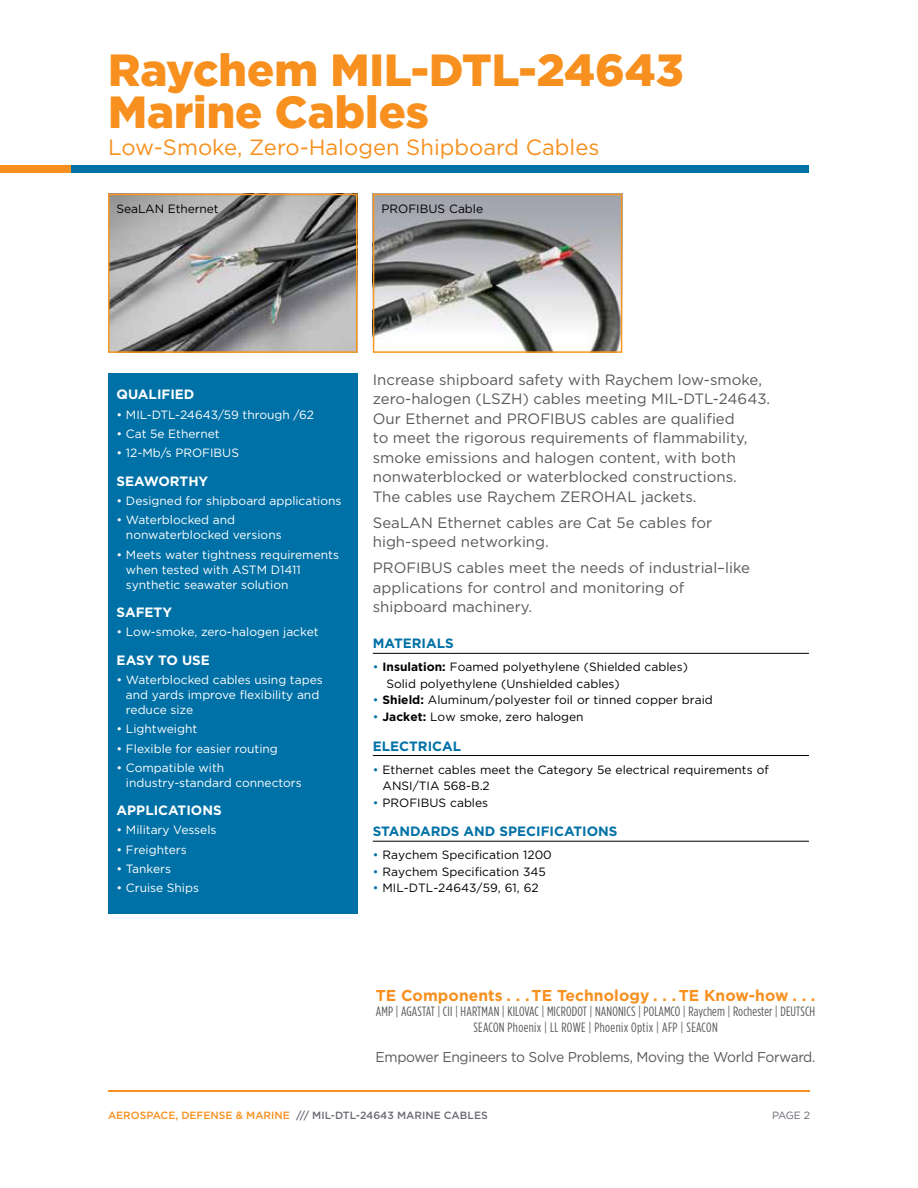
<style>
.page{position:relative;width:918px;height:1188px;background:#fff}
.page>*{position:absolute;margin:0;border:0;box-sizing:border-box;transform-origin:0 0}
.t1{font:900 45px/42px "Gotham";color:#f7901e}
.t2{font:22.05px "Gotham";color:#f7901e}
.t3{font:700 15.75px "Gotham";letter-spacing:.005em;color:#f7901e}
.t4{font:15px/19.5px "Gotham";color:#58595b}
.t5{font:14.25px "Gotham";letter-spacing:-.025em;color:#58595b}
.t6{font:13.5px/15.9px "Gotham Condensed";letter-spacing:.01em;color:#58595b;text-align:center}
.t7{font:700 13.5px "Gotham";color:#fff}
.t8{font:700 13.5px "Gotham";color:#0071a6}
.t9{font:12px/15px "Gotham";color:#fff}
.t10{font:12px/16.5px "Gotham";color:#000}
.t11{font:500 10.5px "Gotham";color:#696b73}
.t12{font:10.5px "Gotham";color:#696b73}
.s1{color:#0071a6}
.s2{font-weight:700}
.s3{color:#f7901e}
</style>
<div class="page">
<hr style="left:108px;top:1090px;width:702px;height:1px;background:#f7901e">
<img style="left:111px;top:197px;width:243px;height:153px">
<div style="left:108px;top:194px;width:249px;height:159px;border:2px solid #f8971d"></div>
<img style="left:376px;top:197px;width:243px;height:153px">
<div style="left:373px;top:194px;width:249px;height:159px;border:2px solid #f8971d"></div>
<div style="left:108px;top:373px;width:249px;height:541px;background:#0071a6"></div>
<hr style="left:373px;top:653px;width:436px;height:1px;background:#000">
<hr style="left:373px;top:755px;width:436px;height:1px;background:#000">
<hr style="left:373px;top:841px;width:436px;height:1px;background:#000">
<div style="left:71px;top:165px;width:738px;height:7px;background:#0071a6"></div>
<div style="left:0;top:165px;width:71px;height:7px;background:#f7901e"></div>
<h1 class="t1" style="left:108px;top:49px;width:577px">Raychem MIL-DTL-24643<br>Marine Cables</h1>
<h2 class="t2" style="left:108px;top:133px;width:493px">Low-Smoke, Zero-Halogen Shipboard Cables</h2>
<p class="t10" style="left:117px;top:200px;width:103px">SeaLAN Ethernet</p>
<p class="t10" style="left:381px;top:200px;width:103px">PROFIBUS Cable</p>
<p class="t7" style="left:117px;top:386px;width:79px">QUALIFIED</p>
<p class="t9" style="left:117px;top:407px;width:199px">• MIL-DTL-24643/59 through /62</p>
<p class="t9" style="left:117px;top:426px;width:105px">• Cat 5e Ethernet</p>
<p class="t9" style="left:117px;top:445px;width:124px">• 12-Mb/s PROFIBUS</p>
<p class="t7" style="left:117px;top:472px;width:93px">SEAWORTHY</p>
<p class="t9" style="left:117px;top:493px;width:226px">• Designed for shipboard applications</p>
<p class="t9" style="left:126px;top:512px;width:157px;text-indent:-9px">• Waterblocked and nonwaterblocked versions</p>
<p class="t9" style="left:126px;top:547px;width:215px;text-indent:-9px">• Meets water tightness requirements when tested with ASTM D1411 synthetic seawater solution</p>
<p class="t7" style="left:117px;top:603px;width:57px">SAFETY</p>
<p class="t9" style="left:117px;top:624px;width:203px">• Low-smoke, zero-halogen jacket</p>
<p class="t7" style="left:117px;top:651px;width:95px">EASY TO USE</p>
<p class="t9" style="left:126px;top:672px;width:198px;text-indent:-9px">• Waterblocked cables using tapes and yards improve flexibility and reduce size</p>
<p class="t9" style="left:117px;top:721px;width:82px">• Lightweight</p>
<p class="t9" style="left:117px;top:741px;width:163px">• Flexible for easier routing</p>
<p class="t9" style="left:126px;top:760px;width:177px;text-indent:-9px">• Compatible with industry-standard connectors</p>
<p class="t7" style="left:117px;top:801px;width:107px">APPLICATIONS</p>
<p class="t9" style="left:117px;top:822px;width:101px">• Military Vessels</p>
<p class="t9" style="left:117px;top:842px;width:72px">• Freighters</p>
<p class="t9" style="left:117px;top:861px;width:56px">• Tankers</p>
<p class="t9" style="left:117px;top:880px;width:84px">• Cruise Ships</p>
<p class="t4" style="left:373px;top:369px;width:399px">Increase shipboard safety with Raychem low-smoke, zero-halogen (LSZH) cables meeting MIL-DTL-24643.<br>Our Ethernet and PROFIBUS cables are qualified<br>to meet the rigorous requirements of flammability, smoke emissions and halogen content, with both nonwaterblocked or waterblocked constructions.<br>The cables use Raychem ZEROHAL jackets.</p>
<p class="t4" style="left:373px;top:512px;width:341px">SeaLAN Ethernet cables are Cat 5e cables for high-speed networking.</p>
<p class="t4" style="left:373px;top:558px;width:379px">PROFIBUS cables meet the needs of industrial–like applications for control and monitoring of shipboard machinery.</p>
<p class="t8" style="left:373px;top:635px;width:82px">MATERIALS</p>
<p class="t10" style="left:386px;top:659px;width:303px;text-indent:-14px"><span class="s1">•</span> <span class="s2">Insulation:</span> Foamed polyethylene (Shielded cables)<br>Solid polyethylene (Unshielded cables)</p>
<p class="t10" style="left:373px;top:692px;width:341px"><span class="s1">•</span> <span class="s2">Shield:</span> Aluminum/polyester foil or tinned copper braid</p>
<p class="t10" style="left:373px;top:708px;width:212px"><span class="s1">•</span> <span class="s2">Jacket:</span> Low smoke, zero halogen</p>
<p class="t8" style="left:373px;top:737px;width:90px">ELECTRICAL</p>
<p class="t10" style="left:383px;top:761px;width:388px;text-indent:-10px"><span class="s1">•</span> Ethernet cables meet the Category 5e electrical requirements of<br>ANSI/TIA 568-B.2</p>
<p class="t10" style="left:373px;top:794px;width:117px"><span class="s1">•</span> PROFIBUS cables</p>
<p class="t8" style="left:373px;top:823px;width:246px">STANDARDS AND SPECIFICATIONS</p>
<p class="t10" style="left:373px;top:847px;width:181px"><span class="s1">•</span> Raychem Specification 1200</p>
<p class="t10" style="left:373px;top:863px;width:175px"><span class="s1">•</span> Raychem Specification 345</p>
<p class="t10" style="left:373px;top:880px;width:167px"><span class="s1">•</span> MIL-DTL-24643/59, 61, 62</p>
<p class="t3" style="left:376px;top:985px;width:441px">TE Components . . . TE Technology . . . TE Know-how . . .</p>
<p class="t6" style="left:376px;top:1003px;width:441px">AMP | AGASTAT | CII | HARTMAN | KILOVAC | MICRODOT | NANONICS | POLAMCO | Raychem | Rochester | DEUTSCH<br>SEACON Phoenix | LL ROWE | Phoenix Optix | AFP | SEACON</p>
<p class="t5" style="left:376px;top:1047px;width:441px">Empower Engineers to Solve Problems, Moving the World Forward.</p>
<p class="t11" style="left:108px;top:1108px;width:381px"><span class="s3">AEROSPACE, DEFENSE &amp; MARINE</span> /// MIL-DTL-24643 MARINE CABLES</p>
<p class="t12" style="left:772px;top:1108px;width:39px">PAGE 2</p>
</div>
